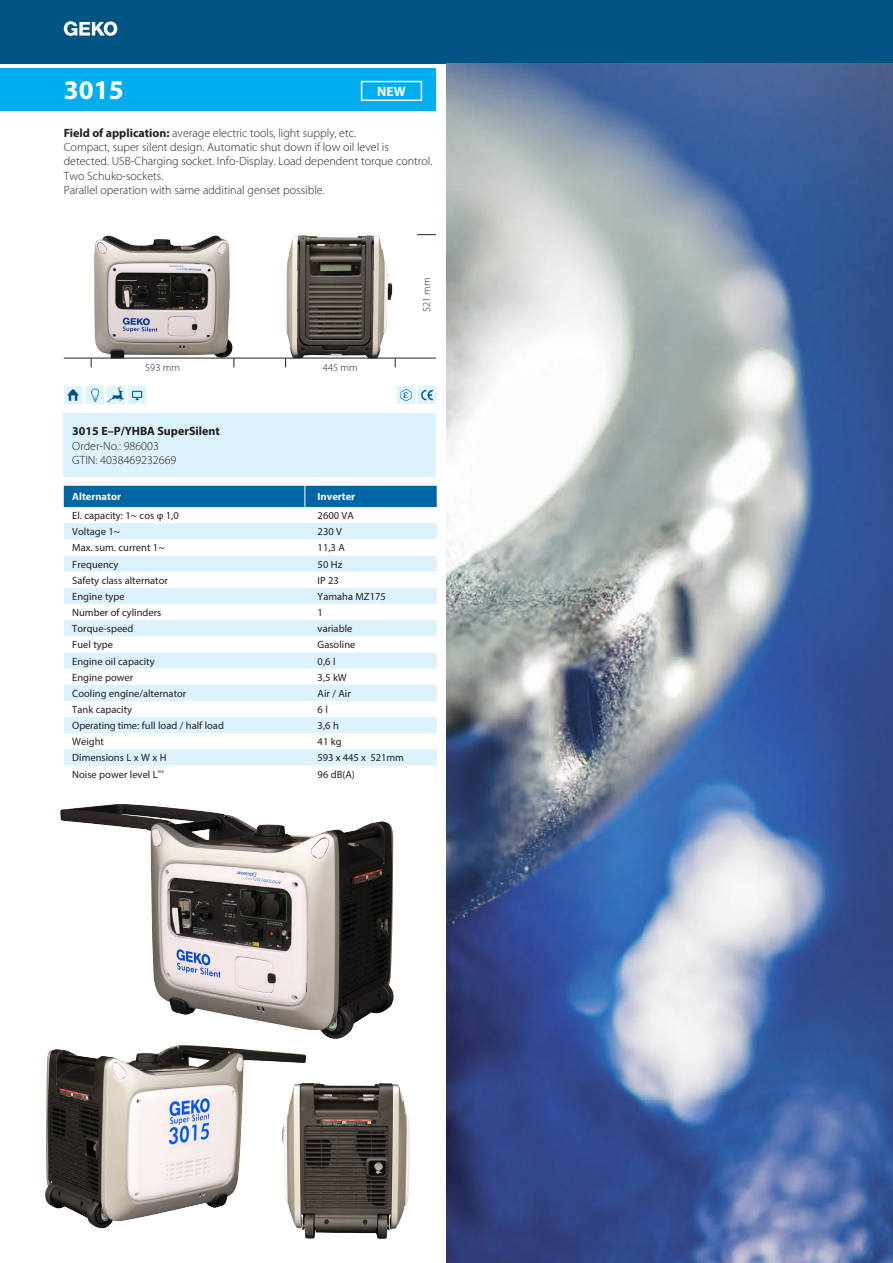
<style>
.page{position:relative;width:893px;height:1263px;background:#fff}
.page>*{position:absolute;margin:0;border:0;box-sizing:border-box;transform-origin:0 0}
.t1{font:700 27px "Myriad Pro";color:#fff}
.t2{font:700 13.5px "Myriad Pro";color:#fff}
.t3{font:300 12px "Myriad Pro";color:#231f20}
.t4{font:700 12px "Myriad Pro";color:#231f20}
.t5{font:10.5px "Myriad Pro";color:#231f20}
.t6{font:700 10.5px "Myriad Pro";color:#fff}
.t7{font:300 10.5px "Myriad Pro";color:#231f20}
.t8{font:4.2px "Myriad Pro";color:#231f20}
.s1{font-weight:700}
</style>
<div class="page">
<div style="left:0;top:0;width:893px;height:64px;background:#015382"></div>
<svg style="left:64px;top:21px;width:53px;height:15px"></svg>
<div style="left:0;top:68px;width:436px;height:43px;background:#00aeef"></div>
<img style="left:284px;top:235px;width:109px;height:123px">
<img style="left:94px;top:236px;width:139px;height:122px">
<div style="left:64px;top:413px;width:372px;height:64px;background:#dcf2fc"></div>
<hr style="left:64px;top:358px;width:372px;height:1px;background:#231f20">
<svg style="left:417px;top:234px;width:19px;height:1px"></svg>
<svg style="left:64px;top:523px;width:373px;height:243px;fill:#dcf2fc"></svg>
<div style="left:64px;top:486px;width:373px;height:21px;background:#0065a4"></div>
<img style="left:128px;top:386px;width:19px;height:18px">
<img style="left:107px;top:386px;width:18px;height:18px">
<img style="left:86px;top:386px;width:18px;height:18px">
<img style="left:64px;top:386px;width:19px;height:18px">
<img style="left:418px;top:386px;width:19px;height:18px">
<img style="left:397px;top:386px;width:19px;height:18px">
<img style="left:60px;top:804px;width:334px;height:235px">
<img style="left:45px;top:1045px;width:261px;height:183px">
<img style="left:282px;top:1083px;width:128px;height:156px">
<img style="left:446px;top:64px;width:447px;height:1199px">
<div style="left:361px;top:81px;width:61px;height:20px;border:2px solid #fff"></div>
<p class="t1" style="left:64px;top:72px;width:61px">3015</p>
<p class="t3" style="left:64px;top:126px;width:294px"><span class="s1">Field of application:</span> average electric tools, light supply, etc.</p>
<p class="t3" style="left:64px;top:140px;width:327px">Compact, super silent design. Automatic shut down if low oil level is</p>
<p class="t3" style="left:64px;top:155px;width:370px">detected. USB-Charging socket. Info-Display. Load dependent torque control.</p>
<p class="t3" style="left:64px;top:169px;width:101px">Two Schuko-sockets.</p>
<p class="t3" style="left:64px;top:184px;width:262px">Parallel operation with same additinal genset possible.</p>
<p class="t2" style="left:377px;top:83px;width:30px">NEW</p>
<p class="t7" style="left:145px;top:361px;width:36px">593 mm</p>
<p class="t7" style="left:323px;top:361px;width:36px">445 mm</p>
<p class="t7" style="left:421px;top:312px;width:36px;rotate:-90deg">521 mm</p>
<p class="t4" style="left:72px;top:424px;width:149px">3015 E–P/YHBA SuperSilent</p>
<p class="t3" style="left:72px;top:439px;width:88px">Order-No.: 986003</p>
<p class="t3" style="left:72px;top:454px;width:106px">GTIN: 4038469232669</p>
<p class="t6" style="left:72px;top:490px;width:50px">Alternator</p>
<p class="t6" style="left:318px;top:490px;width:39px">Inverter</p>
<p class="t5" style="left:72px;top:509px;width:108px">El. capacity: 1~ cos φ 1,0</p>
<p class="t5" style="left:318px;top:509px;width:38px">2600 VA</p>
<p class="t5" style="left:72px;top:525px;width:49px">Voltage 1~</p>
<p class="t5" style="left:318px;top:525px;width:26px">230 V</p>
<p class="t5" style="left:72px;top:541px;width:94px">Max. sum. current 1~</p>
<p class="t5" style="left:318px;top:541px;width:29px">11,3 A</p>
<p class="t5" style="left:72px;top:557px;width:48px">Frequency</p>
<p class="t5" style="left:318px;top:557px;width:26px">50 Hz</p>
<p class="t5" style="left:72px;top:574px;width:97px">Safety class alternator</p>
<p class="t5" style="left:318px;top:574px;width:23px">IP 23</p>
<p class="t5" style="left:72px;top:590px;width:54px">Engine type</p>
<p class="t5" style="left:318px;top:590px;width:70px">Yamaha MZ175</p>
<p class="t5" style="left:72px;top:606px;width:91px">Number of cylinders</p>
<p class="t5" style="left:318px;top:606px;width:7px">1</p>
<p class="t5" style="left:72px;top:622px;width:63px">Torque-speed</p>
<p class="t5" style="left:318px;top:622px;width:36px">variable</p>
<p class="t5" style="left:72px;top:638px;width:42px">Fuel type</p>
<p class="t5" style="left:318px;top:638px;width:39px">Gasoline</p>
<p class="t5" style="left:72px;top:654px;width:84px">Engine oil capacity</p>
<p class="t5" style="left:318px;top:654px;width:19px">0,6 l</p>
<p class="t5" style="left:72px;top:671px;width:63px">Engine power</p>
<p class="t5" style="left:318px;top:671px;width:31px">3,5 kW</p>
<p class="t5" style="left:72px;top:687px;width:116px">Cooling engine/alternator</p>
<p class="t5" style="left:318px;top:687px;width:35px">Air / Air</p>
<p class="t5" style="left:72px;top:703px;width:61px">Tank capacity</p>
<p class="t5" style="left:318px;top:703px;width:12px">6 l</p>
<p class="t5" style="left:72px;top:719px;width:153px">Operating time: full load / half load</p>
<p class="t5" style="left:318px;top:719px;width:23px">3,6 h</p>
<p class="t5" style="left:72px;top:735px;width:33px">Weight</p>
<p class="t5" style="left:318px;top:735px;width:26px">41 kg</p>
<p class="t5" style="left:72px;top:751px;width:96px">Dimensions L x W x H</p>
<p class="t5" style="left:318px;top:751px;width:88px">593 x 445 x 521mm</p>
<p class="t5" style="left:72px;top:768px;width:87px">Noise power level L</p>
<p class="t8" style="left:158px;top:769px;width:8px">WA</p>
<p class="t5" style="left:318px;top:768px;width:39px">96 dB(A)</p>
</div>
